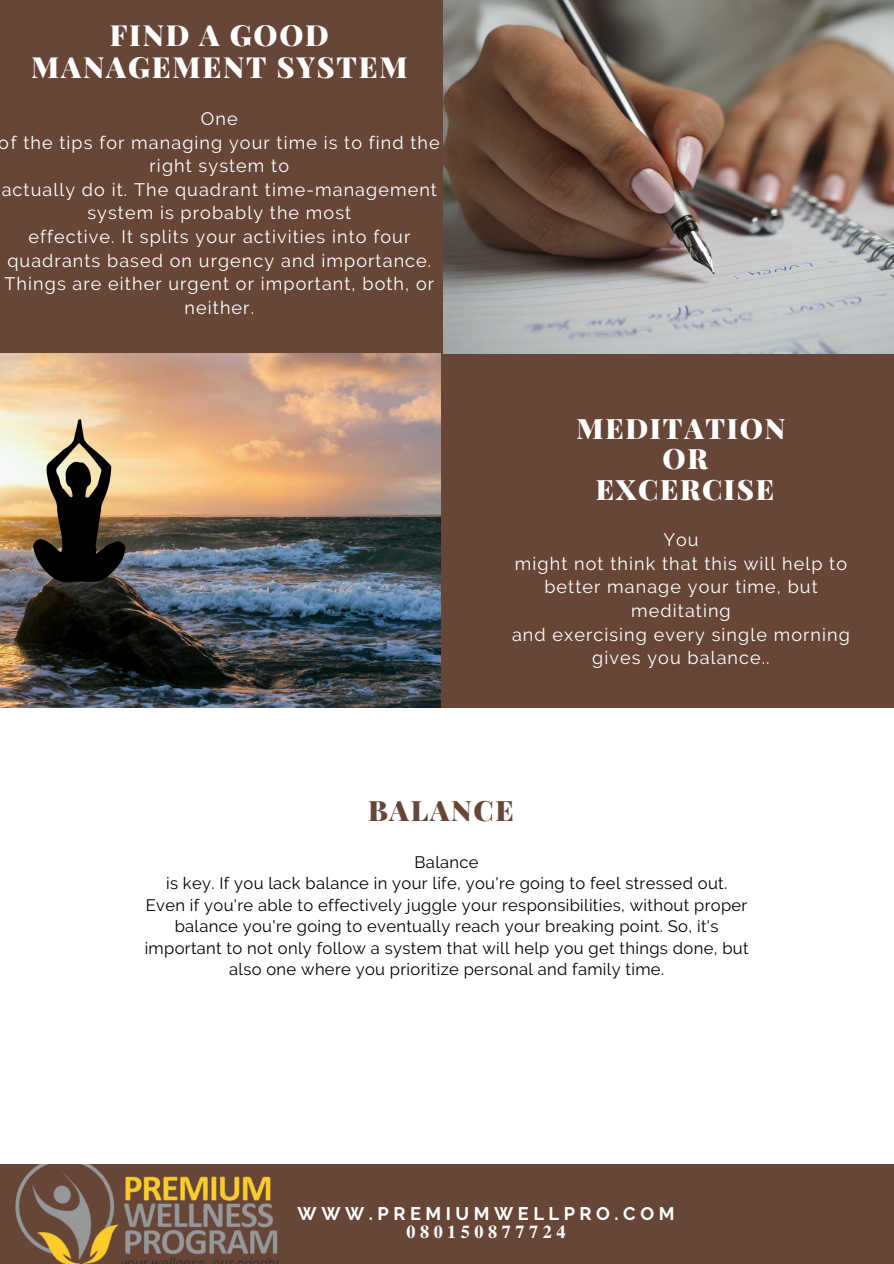
<style>
.page{position:relative;width:894px;height:1264px;background:#fff}
.page>*{position:absolute;margin:0;border:0;box-sizing:border-box;transform-origin:0 0}
.t1{font:900 29.1px/31.5px "Playfair Display";letter-spacing:.06em;color:#fff;text-align:center}
.t2{font:900 28.2px/30.5px "Playfair Display";letter-spacing:.06em;color:#fff;text-align:center}
.t3{font:900 28.2px "Playfair Display";letter-spacing:.06em;color:#674638}
.t4{font:700 18.15px "Raleway";letter-spacing:.25em;color:#fff}
.t5{font:700 18.15px "Free Serif";letter-spacing:.25em;color:#fff}
.t6{font:18px/23.7px "Raleway";letter-spacing:.06em;color:#fff;text-align:center}
.t7{font:16.5px/21.5px "Raleway";letter-spacing:.02em;color:#000;text-align:center}
</style>
<div class="page">
<img style="left:442px;top:0;width:451px;height:353px">
<div style="left:0;top:0;width:442px;height:353px;background:#674638"></div>
<div style="left:437px;top:353px;width:456px;height:354px;background:#674638"></div>
<img style="left:0;top:353px;width:440px;height:354px">
<div style="left:0;top:1164px;width:893px;height:99px;background:#674638"></div>
<img style="left:16px;top:1164px;width:262px;height:99px">
<h1 class="t1" style="left:31px;top:18px;width:378px">FIND A GOOD<br>MANAGEMENT SYSTEM</h1>
<p class="t6" style="left:-1px;top:107px;width:442px">One<br>of the tips for managing your time is to find the right system to<br>actually do it. The quadrant time-management system is probably the most<br>effective. It splits your activities into four quadrants based on urgency and importance.<br>Things are either urgent or important, both, or neither.</p>
<h2 class="t2" style="left:576px;top:412px;width:210px">MEDITATION<br>OR<br>EXCERCISE</h2>
<p class="t6" style="left:512px;top:527px;width:339px">You<br>might not think that this will help to better manage your time, but meditating<br>and exercising every single morning gives you balance..</p>
<h2 class="t3" style="left:368px;top:790px;width:147px">BALANCE</h2>
<p class="t7" style="left:145px;top:851px;width:605px">Balance<br>is key. If you lack balance in your life, you're going to feel stressed out.<br>Even if you're able to effectively juggle your responsibilities, without proper balance you're going to eventually reach your breaking point. So, it's important to not only follow a system that will help you get things done, but also one where you prioritize personal and family time.</p>
<p class="t4" style="left:297px;top:1202px;width:378px">WWW.PREMIUMWELLPRO.COM</p>
<p class="t5" style="left:406px;top:1221px;width:161px">080150877724</p>
</div>
